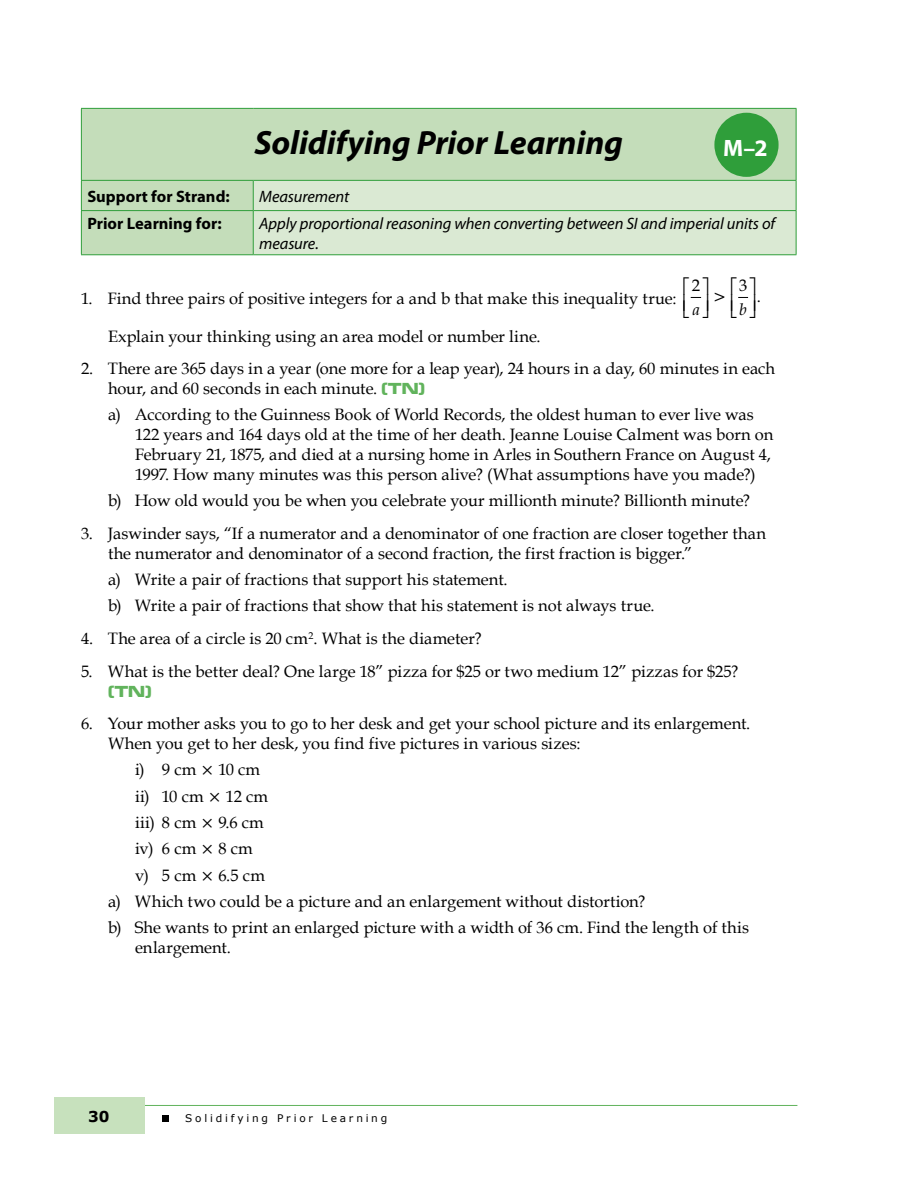
<style>
.page{position:relative;width:918px;height:1188px;background:#fff}
.page>*{position:absolute;margin:0;border:0;box-sizing:border-box;transform-origin:0 0}
.Heading_1_Mental_Mat{font:italic 700 33.75px "Myriad Pro";letter-spacing:-.005em;color:#000}
.t1{font:700 23.7px "Myriad Pro";color:#fff}
.Assignment_Number_A{font:16.5px/19.8px "Book Antiqua";color:#000}
.Assignment_Number_B{font:16.5px/19.8px "Book Antiqua";letter-spacing:-.005em;color:#000}
.Heading_3_Unit_Headi{font:italic 16.5px/19.8px "Myriad Pro";letter-spacing:-.005em;color:#000}
.Assignment_Number_C{font:16.5px "Book Antiqua";letter-spacing:.01em;color:#000}
.Heading_3_Unit_Headi-2{font:700 16.5px "Myriad Pro";color:#000}
.t2{font:italic 16.5px "Book Antiqua";color:#000}
.t3{font:700 15px "Verdana";color:#000}
.t4{font:10.5px "Verdana";letter-spacing:.265em;color:#000}
.s1{font-family:"Microgramma D Bold Exte";color:#61b35c}
</style>
<div class="page">
<hr style="left:55px;top:1105px;width:742px;height:1px;background:#61b35c">
<div style="left:54px;top:1097px;width:90px;height:37px;background:#c7e1bd"></div>
<div style="left:162px;top:1115px;width:7px;height:7px;background:#000"></div>
<div style="left:81px;top:108px;width:715px;height:150px;background:linear-gradient(to right,#fff,#fff)"></div>
<div style="left:82px;top:109px;width:714px;height:145px;background:#c4ddba"></div>
<hr style="left:81px;top:180px;width:172px;height:1px;background:#2f9e3a">
<hr style="left:81px;top:210px;width:172px;height:1px;background:#2f9e3a">
<hr style="left:81px;top:108px;width:172px;height:1px;background:#2f9e3a">
<hr style="left:253px;top:108px;width:543px;height:1px;background:#2f9e3a">
<hr style="left:81px;top:254px;width:172px;height:1px;background:#2f9e3a">
<hr style="left:81px;top:109px;width:1px;height:71px;background:#2f9e3a">
<svg style="left:81px;top:181px;width:1px;height:29px"></svg>
<hr style="left:81px;top:211px;width:1px;height:43px;background:#2f9e3a">
<hr style="left:796px;top:109px;width:1px;height:71px;background:#2f9e3a">
<div style="left:253px;top:180px;width:544px;height:75px;background:#dae9d3"></div>
<hr style="left:253px;top:211px;width:1px;height:43px;background:#2f9e3a">
<hr style="left:796px;top:211px;width:1px;height:43px;background:#2f9e3a">
<div style="left:715px;top:114px;width:63px;height:62px;background:#2f9e3a;border-radius:50%"></div>
<div style="left:714px;top:113px;width:65px;height:64px;border:2px solid #2f9e3a;border-radius:50%"></div>
<svg style="left:690px;top:297px;width:12px;height:1px"></svg>
<p class="Heading_1_Mental_Mat" style="left:255px;top:121px;width:370px">Solidifying Prior Learning</p>
<p class="t1" style="left:723px;top:133px;width:46px">M–2</p>
<p class="Heading_3_Unit_Headi-2" style="left:87px;top:185px;width:144px">Support for Strand:</p>
<p class="Heading_3_Unit_Headi" style="left:259px;top:186px;width:92px">Measurement</p>
<p class="Heading_3_Unit_Headi-2" style="left:87px;top:213px;width:136px">Prior Learning for:</p>
<p class="Heading_3_Unit_Headi" style="left:259px;top:213px;width:518px">Apply proportional reasoning when converting between SI and imperial units of measure.</p>
<p class="Assignment_Number_A" style="left:81px;top:288px;width:597px">1. Find three pairs of positive integers for a and b that make this inequality true:</p>
<p class="Assignment_Number_B" style="left:692px;top:275px;width:10px">2</p>
<p class="Assignment_Number_B" style="left:739px;top:275px;width:10px">3</p>
<p class="t2" style="left:693px;top:297px;width:9px">a</p>
<p class="t2" style="left:739px;top:297px;width:9px">b</p>
<p class="Assignment_Number_B" style="left:757px;top:286px;width:6px">.</p>
<p class="Assignment_Number_A" style="left:108px;top:326px;width:434px">Explain your thinking using an area model or number line.</p>
<p class="Assignment_Number_A" style="left:108px;top:359px;width:669px;text-indent:-27px">2. There are 365 days in a year (one more for a leap year), 24 hours in a day, 60 minutes in each hour, and 60 seconds in each minute. <span class="s1">(TN)</span></p>
<p class="Assignment_Number_B" style="left:135px;top:405px;width:640px;text-indent:-27px">a) According to the Guinness Book of World Records, the oldest human to ever live was 122 years and 164 days old at the time of her death. Jeanne Louise Calment was born on February 21, 1875, and died at a nursing home in Arles in Southern France on August 4, 1997. How many minutes was this person alive? (What assumptions have you made?)</p>
<p class="Assignment_Number_B" style="left:108px;top:490px;width:644px">b) How old would you be when you celebrate your millionth minute? Billionth minute?</p>
<p class="Assignment_Number_A" style="left:108px;top:523px;width:660px;text-indent:-27px">3. Jaswinder says, “If a numerator and a denominator of one fraction are closer together than the numerator and denominator of a second fraction, the first fraction is bigger.”</p>
<p class="Assignment_Number_B" style="left:108px;top:569px;width:401px">a) Write a pair of fractions that support his statement.</p>
<p class="Assignment_Number_B" style="left:108px;top:595px;width:548px">b) Write a pair of fractions that show that his statement is not always true.</p>
<p class="Assignment_Number_A" style="left:81px;top:628px;width:402px">4. The area of a circle is 20 cm<sup>2</sup>. What is the diameter?</p>
<p class="Assignment_Number_A" style="left:108px;top:661px;width:632px;text-indent:-27px">5. What is the better deal? One large 18” pizza for $25 or two medium 12” pizzas for $25? <span class="s1">(TN)</span></p>
<p class="Assignment_Number_A" style="left:108px;top:713px;width:644px;text-indent:-27px">6. Your mother asks you to go to her desk and get your school picture and its enlargement.<br>When you get to her desk, you find five pictures in various sizes:</p>
<p class="Assignment_Number_C" style="left:135px;top:758px;width:63px">i) 9 cm</p>
<p class="Assignment_Number_C" style="left:218px;top:758px;width:43px">10 cm</p>
<p class="Assignment_Number_C" style="left:135px;top:785px;width:70px">ii) 10 cm</p>
<p class="Assignment_Number_C" style="left:226px;top:785px;width:44px">12 cm</p>
<p class="Assignment_Number_C" style="left:135px;top:811px;width:63px">iii) 8 cm</p>
<p class="Assignment_Number_C" style="left:218px;top:811px;width:47px">9.6 cm</p>
<p class="Assignment_Number_C" style="left:135px;top:837px;width:63px">iv) 6 cm</p>
<p class="Assignment_Number_C" style="left:218px;top:837px;width:36px">8 cm</p>
<p class="Assignment_Number_C" style="left:135px;top:863px;width:63px">v) 5 cm</p>
<p class="Assignment_Number_C" style="left:218px;top:863px;width:48px">6.5 cm</p>
<p class="Assignment_Number_B" style="left:108px;top:891px;width:539px">a) Which two could be a picture and an enlargement without distortion?</p>
<p class="Assignment_Number_B" style="left:135px;top:917px;width:616px;text-indent:-27px">b) She wants to print an enlarged picture with a width of 36 cm. Find the length of this enlargement.</p>
<p class="t3" style="left:88px;top:1106px;width:23px">30</p>
<p class="t4" style="left:185px;top:1111px;width:204px">Solidifying Prior Learning</p>
</div>
